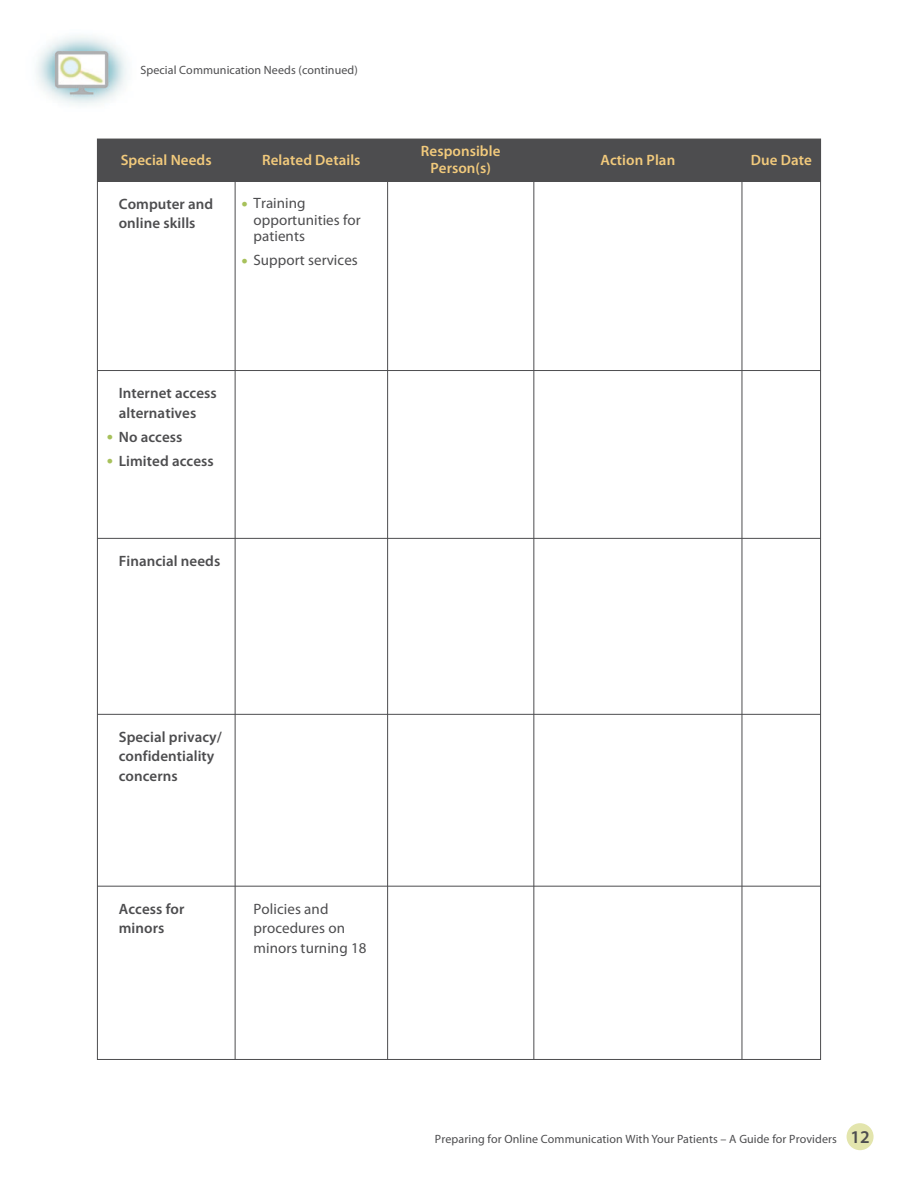
<style>
.page{position:relative;width:918px;height:1188px;background:#fff}
.page>*{position:absolute;margin:0;border:0;box-sizing:border-box;transform-origin:0 0}
.t1{font:600 15px/19.5px "Myriad Pro";letter-spacing:.005em;color:#4d4d4f}
.t2{font:15px/19.5px "Myriad Pro";letter-spacing:.005em;color:#4d4d4f}
.t3{font:600 15px/16.5px "Myriad Pro";letter-spacing:.005em;color:#f2ca7c;text-align:center}
.t4{font:12px "Myriad Pro";letter-spacing:.01em;color:#4d4d4f}
.s1{font-size:22.5px;color:#a7c15b}
.s2{font-weight:400;font-size:22.5px;color:#a7c15b}
.s3{font-weight:600;font-size:18px}
</style>
<div class="page">
<div style="left:847px;top:1123px;width:27px;height:27px;background:#e3e5ad;border-radius:50%"></div>
<img style="left:36px;top:35px;width:91px;height:70px">
<div style="left:97px;top:139px;width:724px;height:42px;background:#4d4d4f"></div>
<hr style="left:742px;top:181px;width:1px;height:879px;background:#4d4d4f">
<hr style="left:534px;top:181px;width:1px;height:879px;background:#4d4d4f">
<hr style="left:387px;top:181px;width:1px;height:879px;background:#4d4d4f">
<hr style="left:235px;top:181px;width:1px;height:879px;background:#4d4d4f">
<hr style="left:97px;top:538px;width:724px;height:1px;background:#4d4d4f">
<hr style="left:97px;top:370px;width:724px;height:1px;background:#4d4d4f">
<hr style="left:97px;top:714px;width:724px;height:1px;background:#4d4d4f">
<hr style="left:97px;top:886px;width:724px;height:1px;background:#4d4d4f">
<p class="t4" style="left:140px;top:62px;width:219px">Special Communication Needs (continued)</p>
<p class="t3" style="left:121px;top:151px;width:92px">Special Needs</p>
<p class="t3" style="left:262px;top:151px;width:100px">Related Details</p>
<p class="t3" style="left:421px;top:143px;width:81px">Responsible<br>Person(s)</p>
<p class="t3" style="left:601px;top:151px;width:76px">Action Plan</p>
<p class="t3" style="left:751px;top:151px;width:63px">Due Date</p>
<p class="t1" style="left:119px;top:194px;width:96px">Computer and online skills</p>
<p class="t2" style="left:254px;top:195px;width:109px;line-height:16.5px;text-indent:-12px"><span class="s1">•</span> Training opportunities for patients</p>
<p class="t2" style="left:242px;top:250px;width:118px"><span class="s1">•</span> Support services</p>
<p class="t1" style="left:119px;top:383px;width:99px">Internet access alternatives</p>
<p class="t1" style="left:107px;top:426px;width:77px"><span class="s2">•</span> No access</p>
<p class="t1" style="left:107px;top:450px;width:108px"><span class="s2">•</span> Limited access</p>
<p class="t1" style="left:119px;top:551px;width:103px">Financial needs</p>
<p class="t1" style="left:119px;top:727px;width:105px">Special privacy/ confidentiality concerns</p>
<p class="t1" style="left:119px;top:899px;width:67px">Access for minors</p>
<p class="t2" style="left:253px;top:899px;width:115px">Policies and procedures on minors turning 18</p>
<p class="t4" style="left:435px;top:1131px;width:436px">Preparing for Online Communication With Your Patients – A Guide for Providers <span class="s3">12</span></p>
</div>
